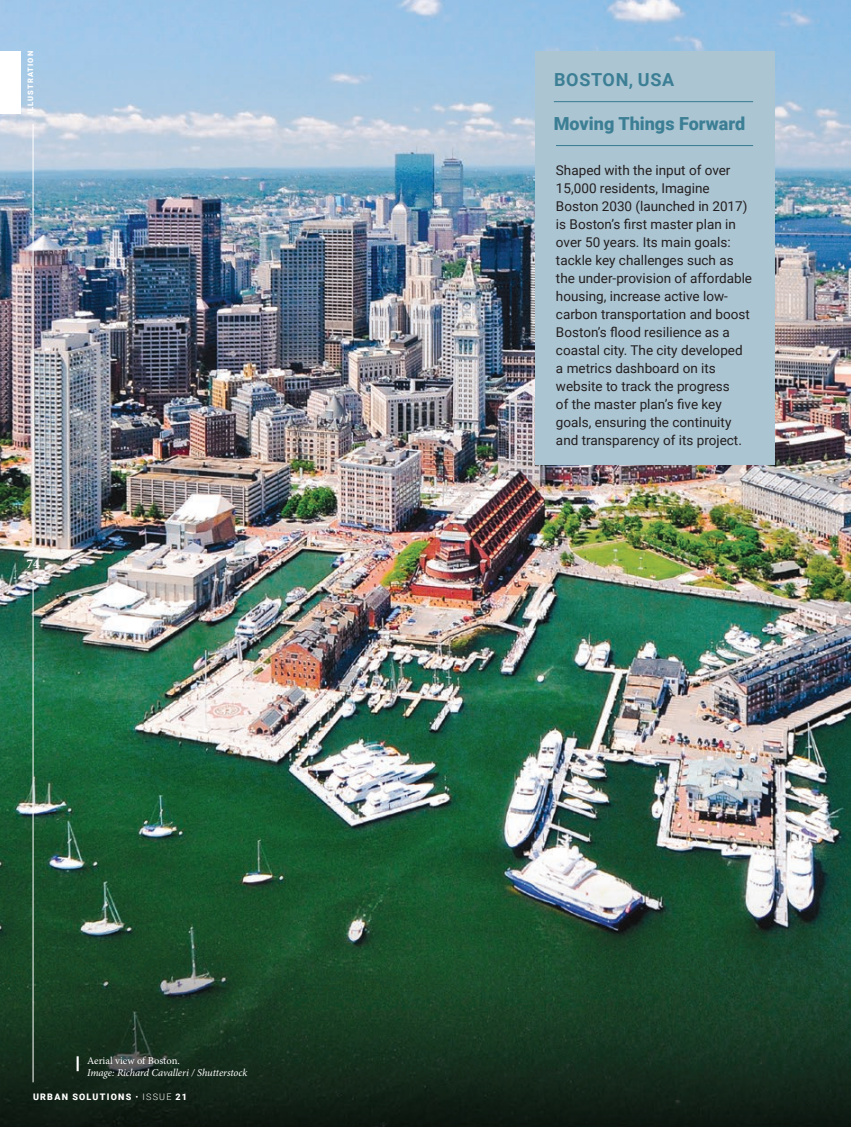
<style>
.page{position:relative;width:851px;height:1127px;background:#fff}
.page>*{position:absolute;margin:0;border:0;box-sizing:border-box;transform-origin:0 0}
.t1{font:900 18px "Roboto";color:#3c7f95}
.t2{font:700 18px "Roboto";letter-spacing:.035em;color:#3c7f95}
.t3{font:13.5px/18px "Roboto";color:#231f20}
.t4{font:700 13.5px "Minion Pro";color:#fff}
.t5{font:italic 10.5px "Minion Pro";letter-spacing:-.005em;color:#fff}
.t6{font:10.5px "Minion Pro";color:#fff}
.t7{font:900 9px "Roboto";letter-spacing:.135em;color:#fff}
.t8{font:900 7.5px "Roboto";letter-spacing:.135em;color:#fff}
.s1{font-weight:300}
</style>
<div class="page">
<img style="left:0;top:0;width:850px;height:1127px">
<svg style="left:77px;top:1056px;width:2px;height:15px"></svg>
<div style="left:534px;top:51px;width:240px;height:413px;background:#acc5d2"></div>
<hr style="left:556px;top:145px;width:197px;height:1px;background:#3c7f95">
<hr style="left:553px;top:101px;width:200px;height:1px;background:#3c7f95">
<hr style="left:33px;top:579px;width:1px;height:503px;background:#fff">
<hr style="left:33px;top:124px;width:1px;height:424px;background:#fff">
<div style="left:0;top:51px;width:21px;height:62px;background:#fff"></div>
<p class="t8" style="left:25px;top:114px;width:64px;rotate:-90deg">ILLUSTRATION</p>
<p class="t4" style="left:26px;top:554px;width:15px">74</p>
<p class="t6" style="left:87px;top:1053px;width:94px">Aerial view of Boston.</p>
<p class="t5" style="left:87px;top:1065px;width:161px">Image: Richard Cavalleri / Shutterstock</p>
<p class="t7" style="left:33px;top:1090px;width:155px">URBAN SOLUTIONS <span class="s1">• ISSUE</span> 21</p>
<h1 class="t2" style="left:554px;top:67px;width:121px">BOSTON, USA</h1>
<h1 class="t1" style="left:553px;top:111px;width:193px">Moving Things Forward</h1>
<p class="t3" style="left:556px;top:161px;width:197px">Shaped with the input of over<br>15,000 residents, Imagine<br>Boston 2030 (launched in 2017) is Boston’s first master plan in over 50 years. Its main goals: tackle key challenges such as the under-provision of affordable housing, increase active low&shy;carbon transportation and boost<br>Boston’s flood resilience as a coastal city. The city developed a metrics dashboard on its website to track the progress<br>of the master plan’s five key goals, ensuring the continuity and transparency of its project.</p>
</div>
